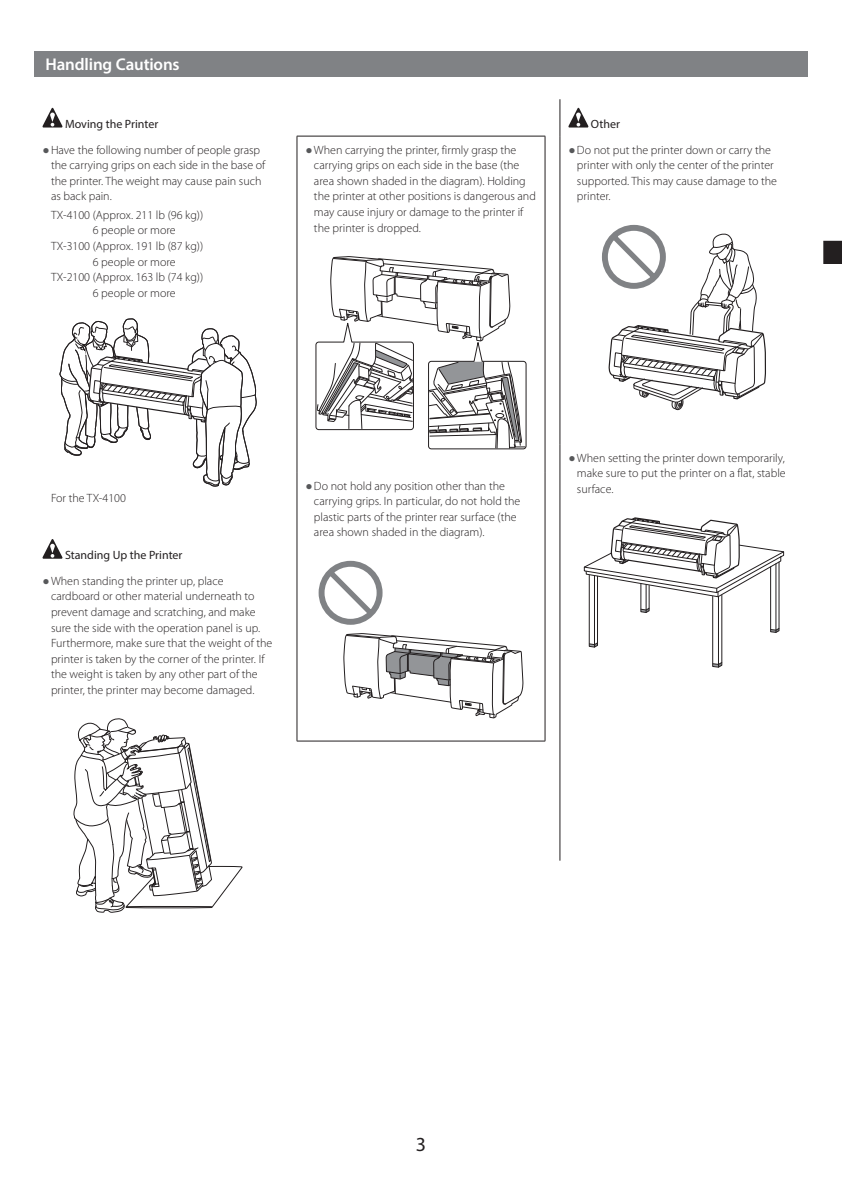
<style>
.page{position:relative;width:842px;height:1191px;background:#fff}
.page>*{position:absolute;margin:0;border:0;box-sizing:border-box;transform-origin:0 0}
.t1{font:20px "Myriad Pro";color:#231f20}
.t2{font:600 17px "Myriad Pro";letter-spacing:-.01em;color:#fff}
.t3{font:300 12px/15.6px "Myriad Pro";color:#231f20}
.t4{font:12px "Myriad Pro";color:#231f20}
.s1{font-family:"Arial";font-weight:400;color:#57585a}
</style>
<div class="page">
<div style="left:34px;top:51px;width:774px;height:26px;background:#808285"></div>
<svg style="left:823px;top:241px;width:19px;height:23px"></svg>
<svg style="left:43px;top:108px;width:19px;height:19px"></svg>
<svg style="left:60px;top:318px;width:197px;height:168px"></svg>
<svg style="left:43px;top:539px;width:19px;height:20px"></svg>
<svg style="left:74px;top:718px;width:168px;height:194px"></svg>
<hr style="left:297px;top:136px;width:248px;height:1px;background:#231f20">
<hr style="left:297px;top:136px;width:1px;height:336px;background:#231f20">
<hr style="left:545px;top:136px;width:1px;height:336px;background:#231f20">
<hr style="left:297px;top:472px;width:1px;height:269px;background:#231f20">
<hr style="left:545px;top:472px;width:1px;height:269px;background:#231f20">
<hr style="left:297px;top:741px;width:248px;height:1px;background:#231f20">
<svg style="left:315px;top:256px;width:212px;height:193px"></svg>
<svg style="left:343px;top:633px;width:180px;height:85px"></svg>
<svg style="left:319px;top:561px;width:64px;height:64px"></svg>
<hr style="left:559px;top:99px;width:1px;height:37px;background:#231f20">
<hr style="left:559px;top:136px;width:1px;height:308px;background:#231f20">
<hr style="left:559px;top:444px;width:1px;height:416px;background:#231f20">
<svg style="left:568px;top:108px;width:20px;height:19px"></svg>
<svg style="left:602px;top:225px;width:164px;height:185px"></svg>
<svg style="left:584px;top:517px;width:200px;height:150px"></svg>
<h2 class="t2" style="left:45px;top:54px;width:136px">Handling Cautions</h2>
<p class="t4" style="left:65px;top:116px;width:95px">Moving the Printer</p>
<p class="t3" style="left:51px;top:142px;width:216px;text-indent:-9px"><span class="s1">●</span> Have the following number of people grasp the carrying grips on each side in the base of the printer. The weight may cause pain such as back pain.</p>
<p class="t3" style="left:51px;top:207px;width:154px">TX-4100 (Approx. 211 lb (96 kg))</p>
<p class="t3" style="left:93px;top:223px;width:84px">6 people or more</p>
<p class="t3" style="left:51px;top:238px;width:154px">TX-3100 (Approx. 191 lb (87 kg))</p>
<p class="t3" style="left:93px;top:254px;width:84px">6 people or more</p>
<p class="t3" style="left:51px;top:270px;width:154px">TX-2100 (Approx. 163 lb (74 kg))</p>
<p class="t3" style="left:93px;top:285px;width:84px">6 people or more</p>
<p class="t3" style="left:314px;top:142px;width:223px;text-indent:-9px"><span class="s1">●</span> When carrying the printer, firmly grasp the carrying grips on each side in the base (the area shown shaded in the diagram). Holding the printer at other positions is dangerous and may cause injury or damage to the printer if the printer is dropped.</p>
<p class="t4" style="left:591px;top:116px;width:31px">Other</p>
<p class="t3" style="left:577px;top:142px;width:202px;text-indent:-9px"><span class="s1">●</span> Do not put the printer down or carry the printer with only the center of the printer supported. This may cause damage to the printer.</p>
<p class="t3" style="left:51px;top:490px;width:76px">For the TX-4100</p>
<p class="t4" style="left:65px;top:547px;width:119px">Standing Up the Printer</p>
<p class="t3" style="left:51px;top:573px;width:223px;text-indent:-9px"><span class="s1">●</span> When standing the printer up, place cardboard or other material underneath to prevent damage and scratching, and make sure the side with the operation panel is up.<br>Furthermore, make sure that the weight of the printer is taken by the corner of the printer. If the weight is taken by any other part of the printer, the printer may become damaged.</p>
<p class="t3" style="left:314px;top:478px;width:208px;text-indent:-9px"><span class="s1">●</span> Do not hold any position other than the carrying grips. In particular, do not hold the plastic parts of the printer rear surface (the area shown shaded in the diagram).</p>
<p class="t3" style="left:577px;top:450px;width:210px;text-align:justify;text-indent:-9px"><span class="s1">●</span> When setting the printer down temporarily, make sure to put the printer on a flat, stable surface.</p>
<h1 class="t1" style="left:416px;top:1132px;width:12px">3</h1>
</div>
